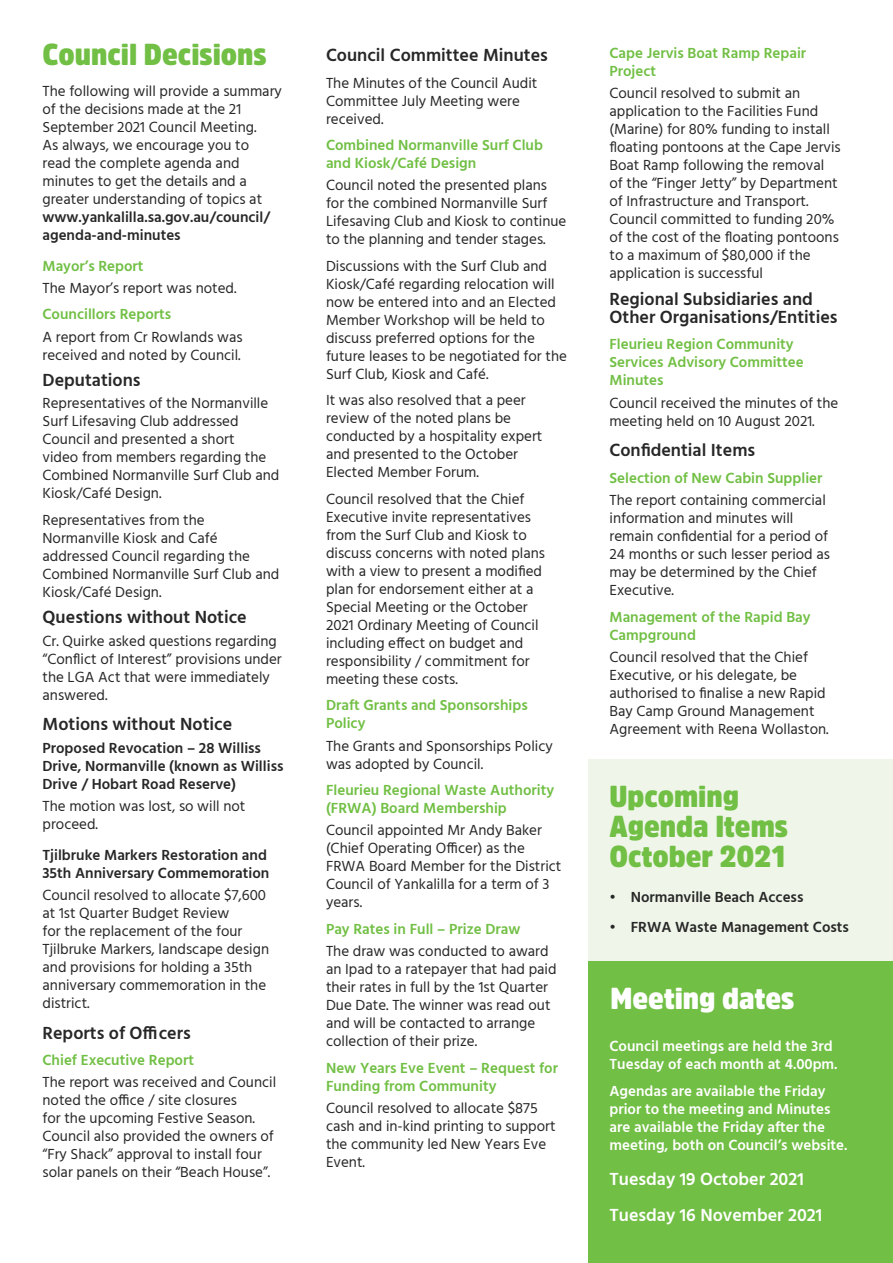
<style>
.page{position:relative;width:893px;height:1263px;background:#fff}
.page>*{position:absolute;margin:0;border:0;box-sizing:border-box;transform-origin:0 0}
.t1{font:900 30px/30px "Amsi Pro Narw";color:#71bf44}
.t2{font:900 30px "Amsi Pro Narw";color:#fff}
.t3{font:600 18px/18px "Hind";color:#272727}
.t4{font:600 18px/35.5px "Hind";color:#fff}
.t5{font:15px/18px "Hind";color:#272727}
.t6{font:600 15px/18px "Hind";color:#71bf44}
.t7{font:600 15px/18px "Hind";color:#272727}
.t8{font:600 15px/18px "Hind";color:#fff}
</style>
<div class="page">
<div style="left:588px;top:759px;width:305px;height:242px;background:#eff6e9"></div>
<div style="left:588px;top:961px;width:305px;height:302px;background:#71bf44"></div>
<h1 class="t1" style="left:43px;top:39px;width:226px">Council Decisions</h1>
<p class="t5" style="left:43px;top:83px;width:241px">The following will provide a summary of the decisions made at the 21<br>September 2021 Council Meeting.<br>As always, we encourage you to<br>read the complete agenda and minutes to get the details and a greater understanding of topics at</p>
<p class="t7" style="left:43px;top:208px;width:229px">www.yankalilla.sa.gov.au/council/ agenda-and-minutes</p>
<p class="t6" style="left:43px;top:256px;width:103px">Mayor’s Report</p>
<p class="t5" style="left:43px;top:280px;width:196px">The Mayor’s report was noted.</p>
<p class="t6" style="left:43px;top:305px;width:130px">Councillors Reports</p>
<p class="t5" style="left:43px;top:329px;width:202px">A report from Cr Rowlands was received and noted by Council.</p>
<p class="t3" style="left:43px;top:371px;width:100px">Deputations</p>
<p class="t5" style="left:43px;top:395px;width:238px">Representatives of the Normanville<br>Surf Lifesaving Club addressed<br>Council and presented a short<br>video from members regarding the<br>Combined Normanville Surf Club and<br>Kiosk/Café Design.</p>
<p class="t5" style="left:43px;top:512px;width:238px">Representatives from the<br>Normanville Kiosk and Café addressed Council regarding the<br>Combined Normanville Surf Club and<br>Kiosk/Café Design.</p>
<p class="t3" style="left:43px;top:608px;width:206px">Questions without Notice</p>
<p class="t5" style="left:43px;top:633px;width:241px">Cr. Quirke asked questions regarding “Conflict of Interest” provisions under the LGA Act that were immediately answered.</p>
<p class="t3" style="left:43px;top:715px;width:191px">Motions without Notice</p>
<p class="t7" style="left:43px;top:738px;width:242px">Proposed Revocation – 28 Williss<br>Drive, Normanville (known as Williss<br>Drive / Hobart Road Reserve)</p>
<p class="t5" style="left:43px;top:798px;width:204px">The motion was lost, so will not proceed.</p>
<p class="t7" style="left:43px;top:845px;width:228px">Tjilbruke Markers Restoration and<br>35th Anniversary Commemoration</p>
<p class="t5" style="left:43px;top:887px;width:228px">Council resolved to allocate $7,600 at 1st Quarter Budget Review<br>for the replacement of the four<br>Tjilbruke Markers, landscape design and provisions for holding a 35th anniversary commemoration in the district.</p>
<p class="t3" style="left:43px;top:1023px;width:150px">Reports of Officers</p>
<p class="t6" style="left:43px;top:1051px;width:153px">Chief Executive Report</p>
<p class="t5" style="left:43px;top:1074px;width:235px">The report was received and Council noted the office / site closures<br>for the upcoming Festive Season.<br>Council also provided the owners of “Fry Shack” approval to install four solar panels on their “Beach House”.</p>
<p class="t3" style="left:326px;top:46px;width:223px">Council Committee Minutes</p>
<p class="t5" style="left:326px;top:75px;width:213px">The Minutes of the Council Audit<br>Committee July Meeting were received.</p>
<p class="t6" style="left:326px;top:136px;width:218px">Combined Normanville Surf Club and Kiosk/Café Design</p>
<p class="t5" style="left:326px;top:177px;width:242px">Council noted the presented plans for the combined Normanville Surf Lifesaving Club and Kiosk to continue to the planning and tender stages.</p>
<p class="t5" style="left:326px;top:258px;width:242px">Discussions with the Surf Club and Kiosk/Café regarding relocation will now be entered into and an Elected Member Workshop will be held to discuss preferred options for the future leases to be negotiated for the Surf Club, Kiosk and Café.</p>
<p class="t5" style="left:326px;top:392px;width:218px">It was also resolved that a peer review of the noted plans be conducted by a hospitality expert and presented to the October<br>Elected Member Forum.</p>
<p class="t5" style="left:326px;top:491px;width:221px">Council resolved that the Chief<br>Executive invite representatives from the Surf Club and Kiosk to discuss concerns with noted plans with a view to present a modified plan for endorsement either at a<br>Special Meeting or the October<br>2021 Ordinary Meeting of Council including effect on budget and responsibility / commitment for meeting these costs.</p>
<p class="t6" style="left:326px;top:696px;width:203px">Draft Grants and Sponsorships<br>Policy</p>
<p class="t5" style="left:326px;top:738px;width:228px">The Grants and Sponsorships Policy was adopted by Council.</p>
<p class="t6" style="left:326px;top:781px;width:230px">Fleurieu Regional Waste Authority (FRWA) Board Membership</p>
<p class="t5" style="left:326px;top:822px;width:237px">Council appointed Mr Andy Baker (Chief Operating Officer) as the<br>FRWA Board Member for the District<br>Council of Yankalilla for a term of 3 years.</p>
<p class="t6" style="left:326px;top:920px;width:196px">Pay Rates in Full – Prize Draw</p>
<p class="t5" style="left:326px;top:943px;width:232px">The draw was conducted to award an Ipad to a ratepayer that had paid their rates in full by the 1st Quarter<br>Due Date. The winner was read out and will be contacted to arrange collection of their prize.</p>
<p class="t6" style="left:326px;top:1058px;width:234px">New Years Eve Event – Request for<br>Funding from Community</p>
<p class="t5" style="left:326px;top:1100px;width:231px">Council resolved to allocate $875 cash and in-kind printing to support the community led New Years Eve<br>Event.</p>
<p class="t6" style="left:609px;top:44px;width:198px">Cape Jervis Boat Ramp Repair<br>Project</p>
<p class="t5" style="left:609px;top:85px;width:233px">Council resolved to submit an application to the Facilities Fund (Marine) for 80% funding to install floating pontoons at the Cape Jervis<br>Boat Ramp following the removal of the “Finger Jetty” by Department of Infrastructure and Transport.<br>Council committed to funding 20% of the cost of the floating pontoons to a maximum of $80,000 if the application is successful</p>
<p class="t3" style="left:609px;top:290px;width:230px">Regional Subsidiaries and<br>Other Organisations/Entities</p>
<p class="t6" style="left:609px;top:335px;width:196px">Fleurieu Region Community<br>Services Advisory Committee<br>Minutes</p>
<p class="t5" style="left:609px;top:394px;width:230px">Council received the minutes of the meeting held on 10 August 2021.</p>
<p class="t3" style="left:609px;top:441px;width:147px">Confidential Items</p>
<p class="t6" style="left:609px;top:469px;width:214px">Selection of New Cabin Supplier</p>
<p class="t5" style="left:609px;top:492px;width:222px">The report containing commercial information and minutes will remain confidential for a period of<br>24 months or such lesser period as may be determined by the Chief<br>Executive.</p>
<p class="t6" style="left:609px;top:607px;width:203px">Management of the Rapid Bay<br>Campground</p>
<p class="t5" style="left:609px;top:649px;width:221px">Council resolved that the Chief<br>Executive, or his delegate, be authorised to finalise a new Rapid<br>Bay Camp Ground Management<br>Agreement with Reena Wollaston.</p>
<h1 class="t1" style="left:609px;top:781px;width:180px">Upcoming<br>Agenda Items<br>October 2021</h1>
<p class="t7" style="left:609px;top:887px;width:195px">• Normanville Beach Access</p>
<p class="t7" style="left:609px;top:918px;width:241px">• FRWA Waste Management Costs</p>
<h1 class="t2" style="left:611px;top:978px;width:185px">Meeting dates</h1>
<p class="t8" style="left:609px;top:1037px;width:230px">Council meetings are held the 3rd<br>Tuesday of each month at 4.00pm.</p>
<p class="t8" style="left:609px;top:1081px;width:240px">Agendas are available the Friday prior to the meeting and Minutes are available the Friday after the meeting, both on Council’s website.</p>
<p class="t4" style="left:609px;top:1161px;width:214px">Tuesday 19 October 2021<br>Tuesday 16 November 2021</p>
</div>
